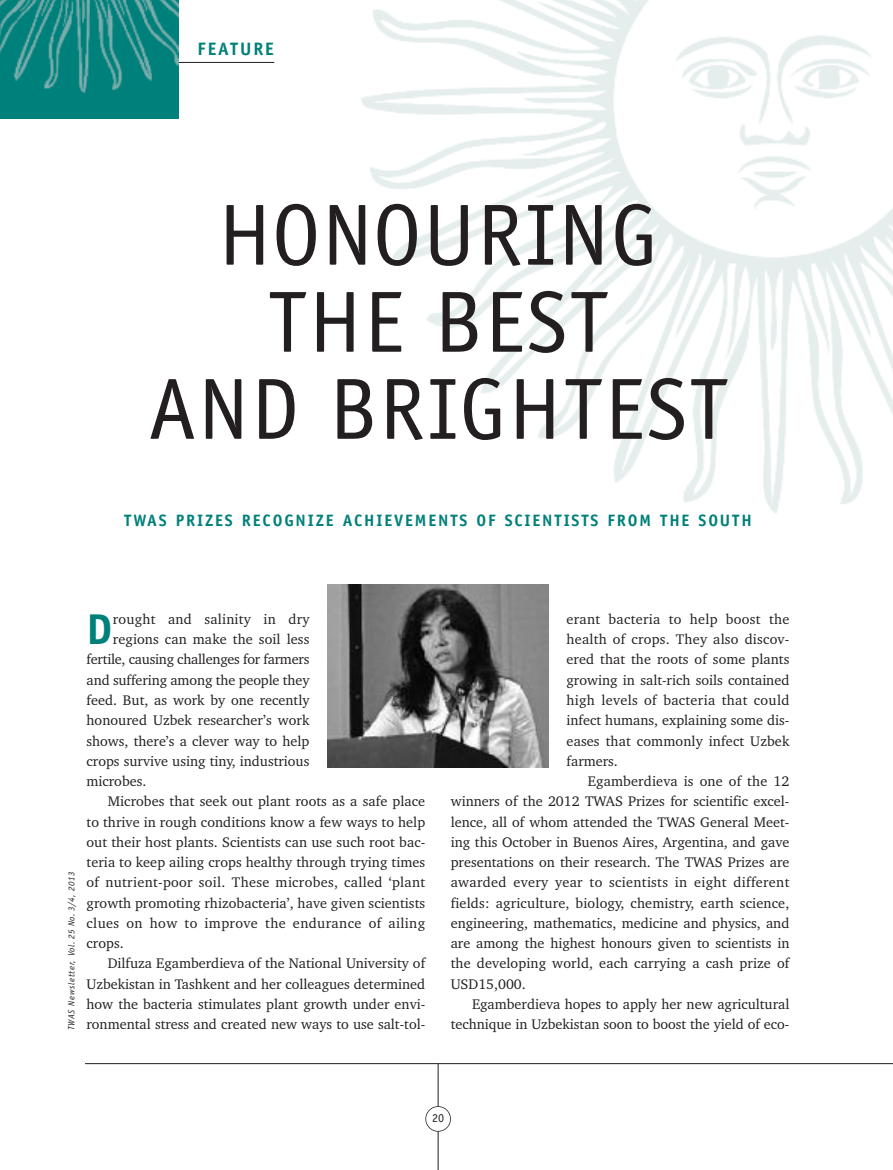
<style>
.page{position:relative;width:893px;height:1170px;background:#fff}
.page>*{position:absolute;margin:0;border:0;box-sizing:border-box;transform-origin:0 0}
.t1{font:87px/87px "Officina Sans";letter-spacing:.025em;color:#231f20;text-align:center}
.t2{font:700 43.2px "Officina Sans";color:#00807a}
.t3{font:700 18px "Officina Sans";letter-spacing:.11em;color:#00807a}
.t4{font:700 16.5px "Officina Sans";letter-spacing:.11em;color:#00807a}
.t5{font:14.25px/20.2px "Charter BT";color:#231f20;text-align:justify}
.t6{font:14.25px "Charter BT";letter-spacing:.02em;color:#231f20}
.t7{font:14.25px "Charter BT";letter-spacing:.025em;color:#231f20}
.t8{font:12px "Officina Sans";color:#231f20}
.t9{font:italic 9px "Officina Sans";letter-spacing:.05em;color:#231f20}
</style>
<div class="page">
<img style="left:361px;top:0;width:532px;height:513px">
<hr style="left:438px;top:1063px;width:1px;height:106px;background:#231f20">
<div style="left:426px;top:1106px;width:24px;height:25px;background:#fff;border-radius:50%"></div>
<div style="left:425px;top:1106px;width:26px;height:25px;border:2px solid #231f20;border-radius:50%"></div>
<hr style="left:85px;top:1063px;width:808px;height:1px;background:#231f20">
<hr style="left:163px;top:62px;width:111px;height:1px;background:#231f20">
<div style="left:0;top:0;width:179px;height:119px;background:#00807a"></div>
<img style="left:0;top:0;width:179px;height:93px">
<img style="left:327px;top:584px;width:222px;height:183px">
<p class="t3" style="left:197px;top:42px;width:78px">FEATURE</p>
<h1 class="t1" style="left:148px;top:199px;width:581px">HONOURING<br>THE BEST<br>AND BRIGHTEST</h1>
<p class="t4" style="left:124px;top:514px;width:629px">TWAS PRIZES RECOGNIZE ACHIEVEMENTS OF SCIENTISTS FROM THE SOUTH</p>
<p class="t9" style="left:68px;top:1030px;width:160px;rotate:-90deg">TWAS Newsletter, Vol. 25 No. 3/4, 2013</p>
<h2 class="t2" style="left:87px;top:613px;width:27px">D</h2>
<p class="t5" style="left:113px;top:610px;width:198px">rought and salinity in dry</p>
<p class="t5" style="left:113px;top:630px;width:198px">regions can make the soil less</p>
<p class="t5" style="left:87px;top:650px;width:224px">fertile, causing challenges for farmers</p>
<p class="t5" style="left:87px;top:670px;width:224px">and suffering among the people they</p>
<p class="t5" style="left:87px;top:691px;width:224px">feed. But, as work by one recently</p>
<p class="t5" style="left:87px;top:711px;width:224px">honoured Uzbek researcher’s work</p>
<p class="t5" style="left:87px;top:731px;width:224px">shows, there’s a clever way to help</p>
<p class="t5" style="left:87px;top:751px;width:224px">crops survive using tiny, industrious</p>
<p class="t5" style="left:87px;top:772px;width:61px">microbes.</p>
<p class="t5" style="left:108px;top:792px;width:319px">Microbes that seek out plant roots as a safe place</p>
<p class="t5" style="left:87px;top:812px;width:340px">to thrive in rough conditions know a few ways to help</p>
<p class="t5" style="left:87px;top:832px;width:340px">out their host plants. Scientists can use such root bac-</p>
<p class="t5" style="left:87px;top:853px;width:340px">teria to keep ailing crops healthy through trying times</p>
<p class="t6" style="left:87px;top:876px;width:340px">of nutrient-poor soil. These microbes, called ‘plant</p>
<p class="t5" style="left:87px;top:893px;width:340px">growth promoting rhizobacteria’, have given scientists</p>
<p class="t7" style="left:87px;top:917px;width:340px">clues on how to improve the endurance of ailing</p>
<p class="t5" style="left:87px;top:934px;width:39px">crops.</p>
<p class="t5" style="left:108px;top:954px;width:319px">Dilfuza Egamberdieva of the National University of</p>
<p class="t5" style="left:87px;top:974px;width:340px">Uzbekistan in Tashkent and her colleagues determined</p>
<p class="t5" style="left:87px;top:994px;width:340px">how the bacteria stimulates plant growth under envi-</p>
<p class="t5" style="left:87px;top:1015px;width:340px">ronmental stress and created new ways to use salt-tol-</p>
<p class="t5" style="left:566px;top:610px;width:224px">erant bacteria to help boost the health of crops. They also discov&shy;ered that the roots of some plants growing in salt-rich soils contained high levels of bacteria that could infect humans, explaining some dis&shy;eases that commonly infect Uzbek farmers.</p>
<p class="t5" style="left:451px;top:772px;width:340px;text-indent:137px">Egamberdieva is one of the 12 winners of the 2012 TWAS Prizes for scientific excel&shy;lence, all of whom attended the TWAS General Meet&shy;ing this October in Buenos Aires, Argentina, and gave presentations on their research. The TWAS Prizes are awarded every year to scientists in eight different fields: agriculture, biology, chemistry, earth science, engineering, mathematics, medicine and physics, and are among the highest honours given to scientists in the developing world, each carrying a cash prize of USD15,000.</p>
<p class="t5" style="left:451px;top:994px;width:340px;text-align:right">Egamberdieva hopes to apply her new agricultural technique in Uzbekistan soon to boost the yield of eco-</p>
<p class="t8" style="left:432px;top:1113px;width:13px">20</p>
</div>
